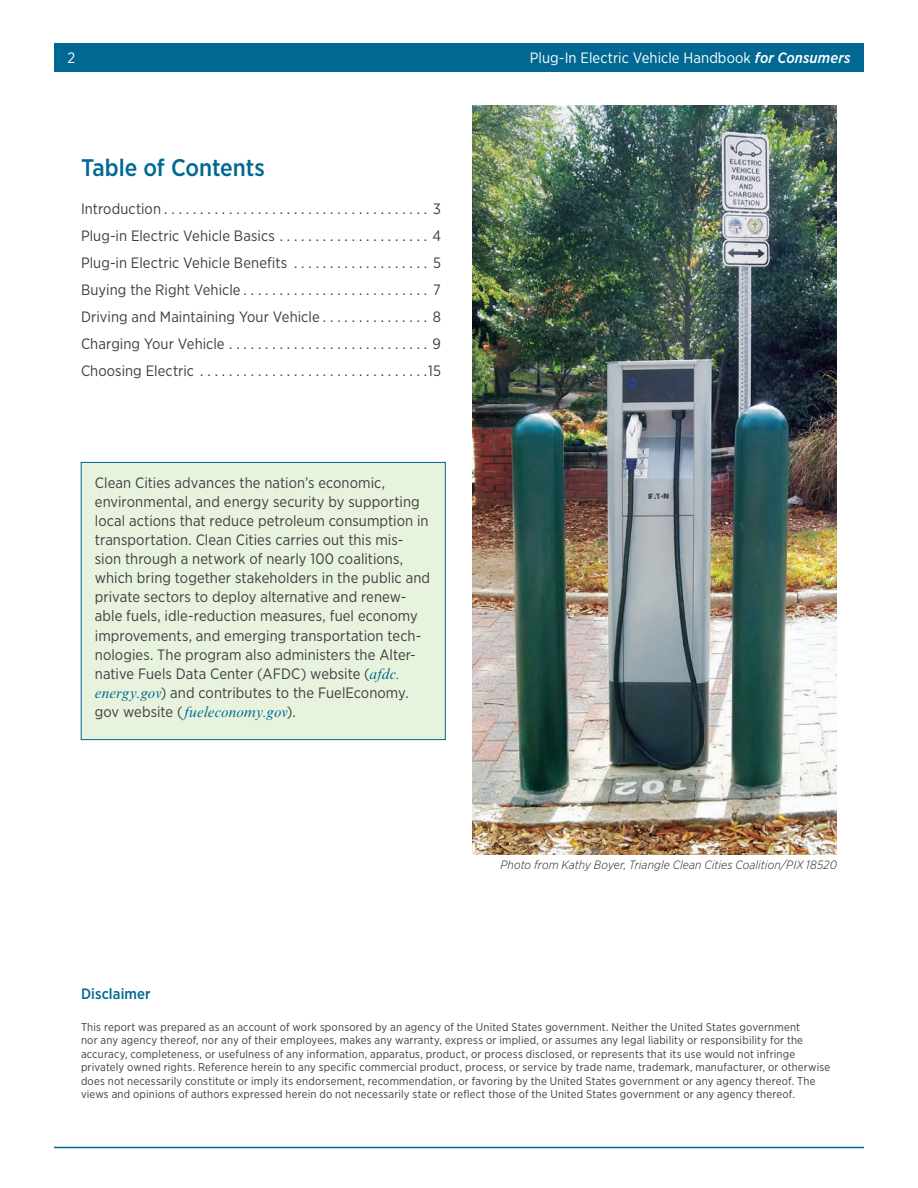
<style>
.page{position:relative;width:918px;height:1188px;background:#fff}
.page>*{position:absolute;margin:0;border:0;box-sizing:border-box;transform-origin:0 0}
.Main_Headings{font:500 24px "Gotham Narrow";letter-spacing:-.005em;color:#006893}
.Sidebar_Table_text{font:15px/19px "Gotham Narrow";letter-spacing:.005em;color:#3e3e3f}
.Base_Text{font:15px "Gotham Narrow";letter-spacing:.005em;color:#fff}
.Disclaimer_hd{font:500 15px "Gotham Narrow";letter-spacing:.01em;color:#006893}
.t1{font:italic 300 12px "Gotham Narrow";letter-spacing:.01em;color:#231f20}
.Disclaimer_body_text{font:11.25px/13.5px "Gotham Narrow";letter-spacing:.015em;color:#3e3e3f}
.s1{font-weight:500;font-style:italic}
.s2{font-family:"Times New Roman MT Std";font-style:italic;color:#006893}
</style>
<div class="page">
<div style="left:54px;top:44px;width:810px;height:28px;background:#006893"></div>
<hr style="left:54px;top:1147px;width:810px;height:1px;background:#006893">
<img style="left:472px;top:105px;width:365px;height:749px">
<div style="left:81px;top:462px;width:364px;height:278px;background:#e8f3de"></div>
<div style="left:81px;top:462px;width:365px;height:278px;border:1px solid #006893"></div>
<p class="Base_Text" style="left:68px;top:48px;width:9px">2</p>
<p class="Base_Text" style="left:530px;top:48px;width:322px">Plug-In Electric Vehicle Handbook <span class="s1">for Consumers</span></p>
<p class="Main_Headings" style="left:81px;top:152px;width:186px">Table of Contents</p>
<p class="Sidebar_Table_text" style="left:81px;top:199px;width:362px">Introduction . . . . . . . . . . . . . . . . . . . . . . . . . . . . . . . . . . . . . 3</p>
<p class="Sidebar_Table_text" style="left:81px;top:226px;width:362px">Plug-in Electric Vehicle Basics . . . . . . . . . . . . . . . . . . . . . 4</p>
<p class="Sidebar_Table_text" style="left:81px;top:253px;width:361px">Plug-in Electric Vehicle Benefits . . . . . . . . . . . . . . . . . . . 5</p>
<p class="Sidebar_Table_text" style="left:81px;top:280px;width:362px">Buying the Right Vehicle . . . . . . . . . . . . . . . . . . . . . . . . . . 7</p>
<p class="Sidebar_Table_text" style="left:81px;top:307px;width:361px">Driving and Maintaining Your Vehicle . . . . . . . . . . . . . . . 8</p>
<p class="Sidebar_Table_text" style="left:81px;top:334px;width:361px">Charging Your Vehicle . . . . . . . . . . . . . . . . . . . . . . . . . . . . 9</p>
<p class="Sidebar_Table_text" style="left:81px;top:361px;width:362px">Choosing Electric . . . . . . . . . . . . . . . . . . . . . . . . . . . . . . . 15</p>
<p class="Sidebar_Table_text" style="left:95px;top:473px;width:337px">Clean Cities advances the nation’s economic, environmental, and energy security by supporting local actions that reduce petroleum consumption in transportation. Clean Cities carries out this mis&shy;sion through a network of nearly 100 coalitions, which bring together stakeholders in the public and private sectors to deploy alternative and renew&shy;able fuels, idle-reduction measures, fuel economy improvements, and emerging transportation tech&shy;nologies. The program also administers the Alter&shy;native Fuels Data Center (AFDC) website (<span class="s2">afdc. energy.gov</span>) and contributes to the FuelEconomy. gov website (<span class="s2">fueleconomy.gov</span>).</p>
<p class="t1" style="left:501px;top:858px;width:338px">Photo from Kathy Boyer, Triangle Clean Cities Coalition/PIX 18520</p>
<p class="Disclaimer_hd" style="left:81px;top:984px;width:71px">Disclaimer</p>
<p class="Disclaimer_body_text" style="left:81px;top:1020px;width:751px">This report was prepared as an account of work sponsored by an agency of the United States government. Neither the United States government<br>nor any agency thereof, nor any of their employees, makes any warranty, express or implied, or assumes any legal liability or responsibility for the accuracy, completeness, or usefulness of any information, apparatus, product, or process disclosed, or represents that its use would not infringe privately owned rights. Reference herein to any specific commercial product, process, or service by trade name, trademark, manufacturer, or otherwise does not necessarily constitute or imply its endorsement, recommendation, or favoring by the United States government or any agency thereof. The views and opinions of authors expressed herein do not necessarily state or reflect those of the United States government or any agency thereof.</p>
</div>
